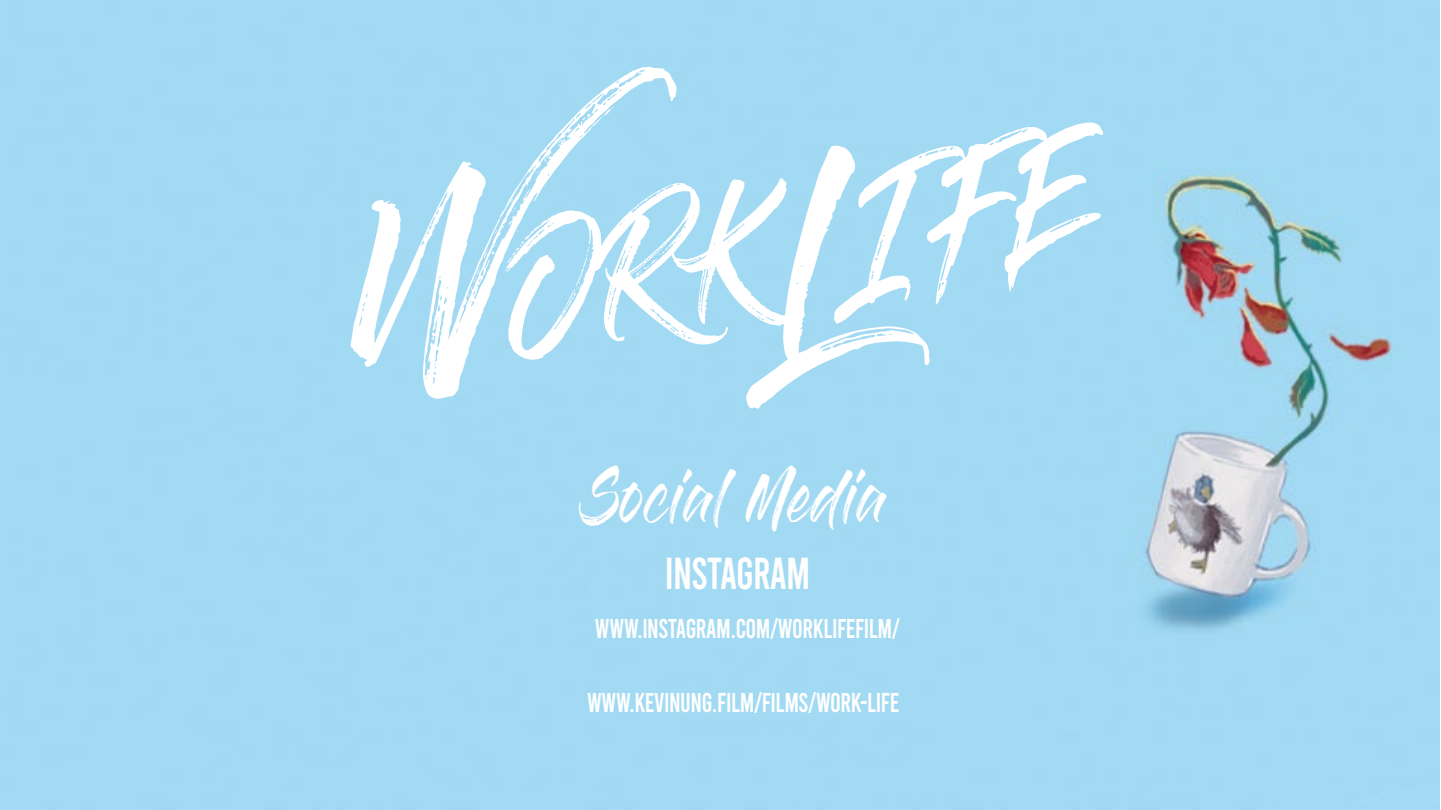
<style>
.page{position:relative;width:1441px;height:810px;background:#fff}
.page>*{position:absolute;margin:0;border:0;box-sizing:border-box;transform-origin:0 0}
.t1{font:italic 130.65px "Gloss And Bloom";color:#fff;scale:.91 1}
.t2{font:53.85px "Gloss And Bloom";color:#fff;scale:.9 1}
.t3{font:44.7px "Bebas";letter-spacing:-.02em;color:#fff;scale:.9 1}
.t4{font:27.15px "Bebas";letter-spacing:-.02em;color:#fff;scale:.9 1}
</style>
<div class="page">
<div style="left:0;top:0;width:1439px;height:810px;background:#a2daf3"></div>
<div style="left:346px;top:60px;width:337px;height:356px;background:#a2daf3"></div>
<div style="left:740px;top:128px;width:189px;height:283px;background:#a2daf3"></div>
<h1 class="t1" style="left:487px;top:243px;width:648px;rotate:-11deg">ORK IFE</h1>
<h2 class="t2" style="left:583px;top:472px;width:339px">Social Media</h2>
<h3 class="t3" style="left:664px;top:551px;width:163px">INSTAGRAM</h3>
<p class="t4" style="left:595px;top:615px;width:340px">WWW.INSTAGRAM.COM/WORKLIFEFILM/</p>
<p class="t4" style="left:587px;top:689px;width:348px">WWW.KEVINUNG.FILM/FILMS/WORK-LIFE</p>
</div>
